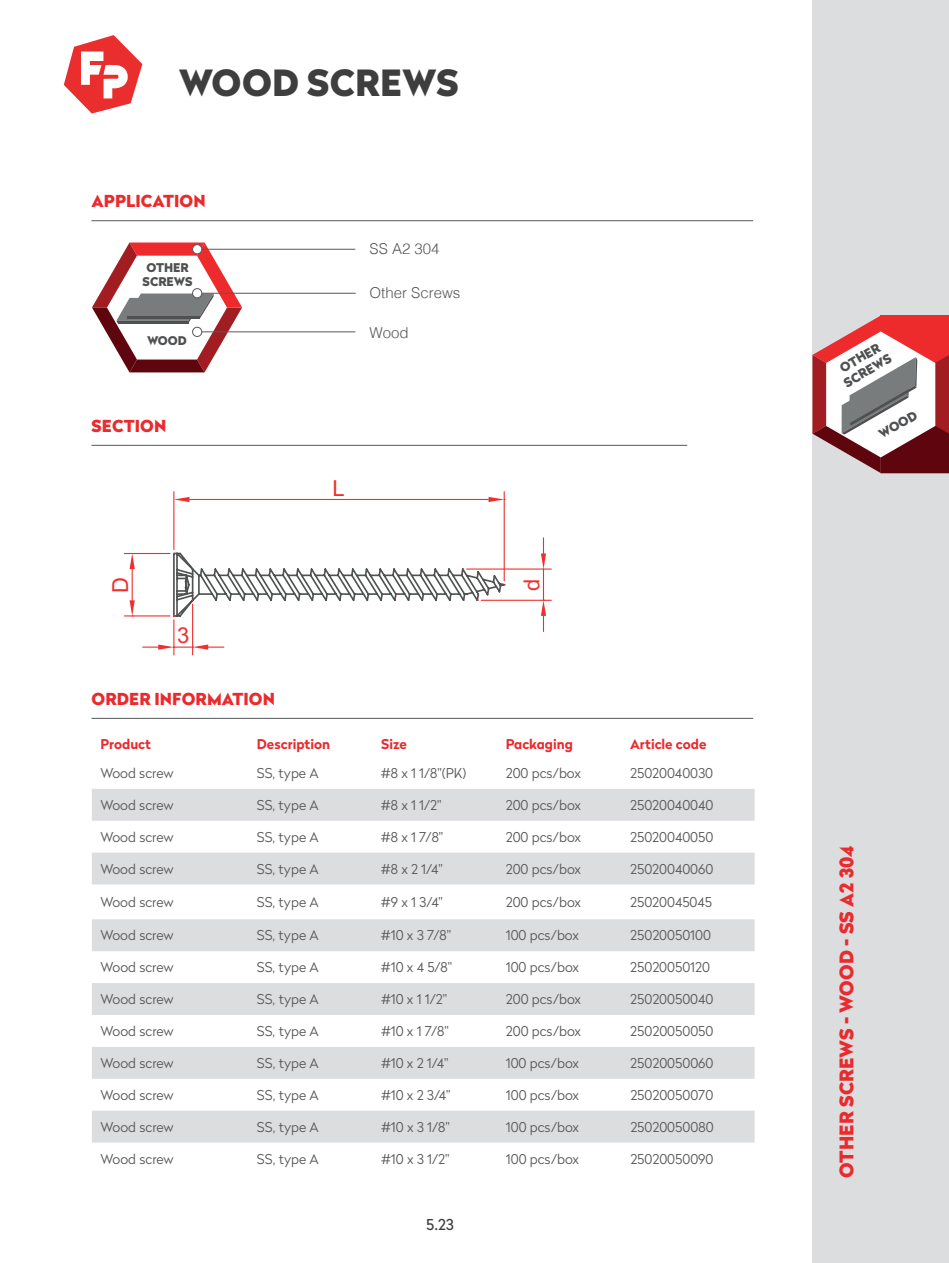
<style>
.page{position:relative;width:949px;height:1263px;background:#fff}
.page>*{position:absolute;margin:0;border:0;box-sizing:border-box;transform-origin:0 0}
.t1{font:900 36px "Radikal";letter-spacing:.005em;color:#3e3e3f}
.t2{font:22.05px "Arial";color:#ee2f2d}
.t3{font:900 18.75px "Radikal";letter-spacing:.005em;color:#ea2a2d}
.t4{font:900 16.5px "Radikal";letter-spacing:.005em;color:#ea2a2d}
.t5{font:300 15px "Helvetica";color:#57585a}
.t6{font:15px "Radikal";color:#3e3e3f}
.t7{font:300 13.5px "Radikal";color:#57585a}
.t8{font:700 13.5px "Radikal";color:#ea2a2d}
.t9{font:900 12.6px/15.1px "Radikal";color:#4e5052;text-align:center}
.t10{font:900 12px/14.4px "Radikal";color:#4e5052;text-align:center}
</style>
<div class="page">
<div style="left:812px;top:0;width:136px;height:1263px;background:#dcdddf"></div>
<div style="left:880px;top:315px;width:68px;height:40px;background:#ed2b2c"></div>
<svg style="left:812px;top:316px;width:136px;height:157px"></svg>
<svg style="left:64px;top:35px;width:78px;height:79px"></svg>
<hr style="left:91px;top:445px;width:596px;height:1px;background:#57585a">
<hr style="left:124px;top:553px;width:46px;height:1px;background:#ee2f2d">
<hr style="left:124px;top:615px;width:46px;height:1px;background:#ee2f2d">
<hr style="left:132px;top:569px;width:1px;height:31px;background:#ee2f2d">
<svg style="left:129px;top:554px;width:6px;height:15px"></svg>
<hr style="left:173px;top:492px;width:1px;height:58px;background:#ee2f2d">
<hr style="left:503px;top:492px;width:1px;height:89px;background:#ee2f2d">
<hr style="left:189px;top:499px;width:299px;height:1px;background:#ee2f2d">
<svg style="left:174px;top:497px;width:15px;height:5px"></svg>
<hr style="left:466px;top:568px;width:85px;height:2px;background:#ee2f2d">
<hr style="left:481px;top:600px;width:70px;height:1px;background:#ee2f2d">
<hr style="left:542px;top:569px;width:2px;height:31px;background:#ee2f2d">
<svg style="left:540px;top:538px;width:6px;height:31px"></svg>
<hr style="left:173px;top:620px;width:1px;height:35px;background:#ee2f2d">
<hr style="left:192px;top:604px;width:1px;height:51px;background:#ee2f2d">
<svg style="left:129px;top:600px;width:6px;height:16px"></svg>
<svg style="left:488px;top:497px;width:17px;height:5px"></svg>
<svg style="left:540px;top:600px;width:6px;height:31px"></svg>
<svg style="left:173px;top:551px;width:333px;height:67px"></svg>
<svg style="left:143px;top:644px;width:81px;height:6px"></svg>
<hr style="left:91px;top:220px;width:662px;height:1px;background:#57585a">
<svg style="left:92px;top:242px;width:150px;height:130px"></svg>
<div style="left:192px;top:245px;width:10px;height:9px;background:#fff;border-radius:50%"></div>
<div style="left:192px;top:244px;width:10px;height:10px;border:1px solid #57585a;border-radius:50%"></div>
<hr style="left:199px;top:293px;width:156px;height:1px;background:#57585a">
<hr style="left:200px;top:332px;width:155px;height:1px;background:#57585a">
<hr style="left:202px;top:249px;width:153px;height:1px;background:#57585a">
<div style="left:192px;top:289px;width:10px;height:9px;background:#fff;border-radius:50%"></div>
<div style="left:192px;top:288px;width:10px;height:10px;border:1px solid #57585a;border-radius:50%"></div>
<div style="left:192px;top:327px;width:10px;height:9px;background:#fff;border-radius:50%"></div>
<div style="left:192px;top:327px;width:10px;height:10px;border:1px solid #57585a;border-radius:50%"></div>
<hr style="left:91px;top:718px;width:662px;height:1px;background:#57585a">
<svg style="left:92px;top:789px;width:662px;height:353px;fill:#dcdddf"></svg>
<h1 class="t1" style="left:179px;top:56px;width:281px">WOOD SCREWS</h1>
<p class="t4" style="left:92px;top:189px;width:115px">APPLICATION</p>
<p class="t10" style="left:142px;top:259px;width:52px">OTHER<br>SCREWS</p>
<p class="t10" style="left:147px;top:333px;width:41px">WOOD</p>
<p class="t4" style="left:92px;top:414px;width:76px">SECTION</p>
<h2 class="t2" style="left:106px;top:593px;width:17px;rotate:-90deg">D</h2>
<h2 class="t2" style="left:177px;top:621px;width:14px">3</h2>
<p class="t5" style="left:369px;top:236px;width:72px">SS A2 304</p>
<p class="t5" style="left:369px;top:280px;width:92px">Other Screws</p>
<p class="t5" style="left:369px;top:320px;width:41px">Wood</p>
<h2 class="t2" style="left:332px;top:473px;width:14px">L</h2>
<h2 class="t2" style="left:517px;top:591px;width:14px;rotate:-90deg">d</h2>
<p class="t4" style="left:92px;top:687px;width:185px">ORDER INFORMATION</p>
<p class="t8" style="left:100px;top:734px;width:52px">Product</p>
<p class="t8" style="left:257px;top:734px;width:75px">Description</p>
<p class="t8" style="left:381px;top:734px;width:27px">Size</p>
<p class="t8" style="left:505px;top:734px;width:69px">Packaging</p>
<p class="t8" style="left:630px;top:734px;width:78px">Article code</p>
<p class="t7" style="left:100px;top:764px;width:75px">Wood screw</p>
<p class="t7" style="left:257px;top:764px;width:63px">SS, type A</p>
<p class="t7" style="left:381px;top:764px;width:87px">#8 x 1 1/8"(PK)</p>
<p class="t7" style="left:505px;top:764px;width:77px">200 pcs/box</p>
<p class="t7" style="left:630px;top:764px;width:84px">25020040030</p>
<p class="t7" style="left:100px;top:795px;width:75px">Wood screw</p>
<p class="t7" style="left:257px;top:795px;width:63px">SS, type A</p>
<p class="t7" style="left:381px;top:795px;width:62px">#8 x 1 1/2"</p>
<p class="t7" style="left:505px;top:795px;width:77px">200 pcs/box</p>
<p class="t7" style="left:630px;top:795px;width:85px">25020040040</p>
<p class="t7" style="left:100px;top:827px;width:75px">Wood screw</p>
<p class="t7" style="left:257px;top:827px;width:63px">SS, type A</p>
<p class="t7" style="left:381px;top:827px;width:64px">#8 x 1 7/8"</p>
<p class="t7" style="left:505px;top:827px;width:77px">200 pcs/box</p>
<p class="t7" style="left:630px;top:827px;width:85px">25020040050</p>
<p class="t7" style="left:100px;top:859px;width:75px">Wood screw</p>
<p class="t7" style="left:257px;top:859px;width:63px">SS, type A</p>
<p class="t7" style="left:381px;top:859px;width:63px">#8 x 2 1/4"</p>
<p class="t7" style="left:505px;top:859px;width:77px">200 pcs/box</p>
<p class="t7" style="left:630px;top:859px;width:85px">25020040060</p>
<p class="t7" style="left:100px;top:893px;width:75px">Wood screw</p>
<p class="t7" style="left:257px;top:893px;width:63px">SS, type A</p>
<p class="t7" style="left:381px;top:893px;width:63px">#9 x 1 3/4"</p>
<p class="t7" style="left:505px;top:893px;width:77px">200 pcs/box</p>
<p class="t7" style="left:630px;top:893px;width:83px">25020045045</p>
<p class="t7" style="left:100px;top:926px;width:75px">Wood screw</p>
<p class="t7" style="left:257px;top:926px;width:63px">SS, type A</p>
<p class="t7" style="left:381px;top:926px;width:71px">#10 x 3 7/8"</p>
<p class="t7" style="left:505px;top:926px;width:75px">100 pcs/box</p>
<p class="t7" style="left:630px;top:926px;width:82px">25020050100</p>
<p class="t7" style="left:100px;top:958px;width:75px">Wood screw</p>
<p class="t7" style="left:257px;top:958px;width:63px">SS, type A</p>
<p class="t7" style="left:381px;top:958px;width:72px">#10 x 4 5/8"</p>
<p class="t7" style="left:505px;top:958px;width:75px">100 pcs/box</p>
<p class="t7" style="left:630px;top:958px;width:81px">25020050120</p>
<p class="t7" style="left:100px;top:990px;width:75px">Wood screw</p>
<p class="t7" style="left:257px;top:990px;width:63px">SS, type A</p>
<p class="t7" style="left:381px;top:990px;width:67px">#10 x 1 1/2"</p>
<p class="t7" style="left:505px;top:990px;width:77px">200 pcs/box</p>
<p class="t7" style="left:630px;top:990px;width:85px">25020050040</p>
<p class="t7" style="left:100px;top:1022px;width:75px">Wood screw</p>
<p class="t7" style="left:257px;top:1022px;width:63px">SS, type A</p>
<p class="t7" style="left:381px;top:1022px;width:69px">#10 x 1 7/8"</p>
<p class="t7" style="left:505px;top:1022px;width:77px">200 pcs/box</p>
<p class="t7" style="left:630px;top:1022px;width:85px">25020050050</p>
<p class="t7" style="left:100px;top:1053px;width:75px">Wood screw</p>
<p class="t7" style="left:257px;top:1053px;width:63px">SS, type A</p>
<p class="t7" style="left:381px;top:1053px;width:68px">#10 x 2 1/4"</p>
<p class="t7" style="left:505px;top:1053px;width:75px">100 pcs/box</p>
<p class="t7" style="left:630px;top:1053px;width:85px">25020050060</p>
<p class="t7" style="left:100px;top:1085px;width:75px">Wood screw</p>
<p class="t7" style="left:257px;top:1085px;width:63px">SS, type A</p>
<p class="t7" style="left:381px;top:1085px;width:71px">#10 x 2 3/4"</p>
<p class="t7" style="left:505px;top:1085px;width:75px">100 pcs/box</p>
<p class="t7" style="left:630px;top:1085px;width:84px">25020050070</p>
<p class="t7" style="left:100px;top:1117px;width:75px">Wood screw</p>
<p class="t7" style="left:257px;top:1117px;width:63px">SS, type A</p>
<p class="t7" style="left:381px;top:1117px;width:70px">#10 x 3 1/8"</p>
<p class="t7" style="left:505px;top:1117px;width:75px">100 pcs/box</p>
<p class="t7" style="left:630px;top:1117px;width:85px">25020050080</p>
<p class="t7" style="left:100px;top:1149px;width:75px">Wood screw</p>
<p class="t7" style="left:257px;top:1149px;width:63px">SS, type A</p>
<p class="t7" style="left:381px;top:1149px;width:69px">#10 x 3 1/2"</p>
<p class="t7" style="left:505px;top:1149px;width:75px">100 pcs/box</p>
<p class="t7" style="left:630px;top:1149px;width:85px">25020050090</p>
<p class="t6" style="left:426px;top:1214px;width:29px">5.23</p>
<p class="t9" style="left:832px;top:363px;width:54px;rotate:-30deg">OTHER<br>SCREWS</p>
<p class="t9" style="left:875px;top:428px;width:43px;rotate:-30deg">WOOD</p>
<h3 class="t3" style="left:832px;top:1178px;width:333px;rotate:-90deg">OTHER SCREWS - WOOD - SS A2 304</h3>
</div>
